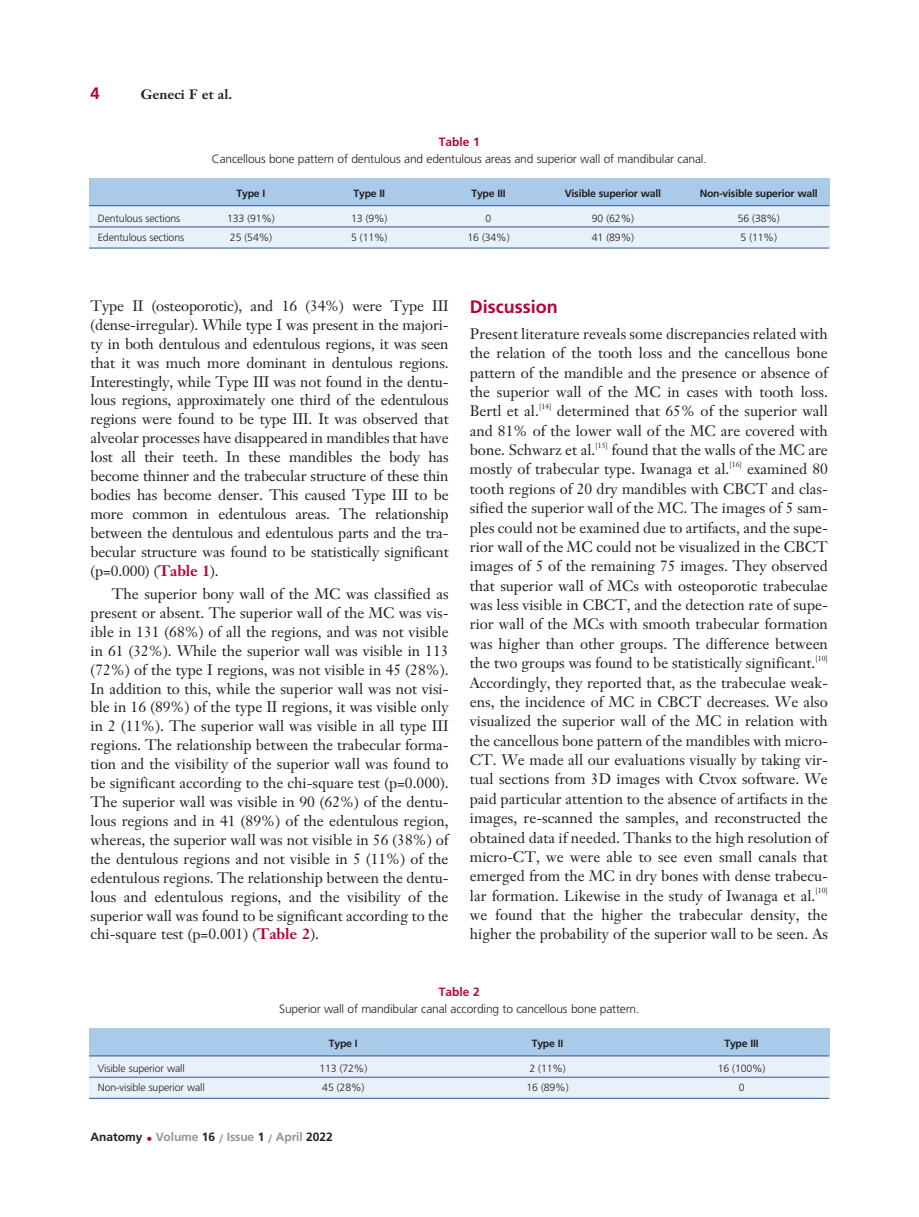
<style>
.page{position:relative;width:919px;height:1217px;background:#fff}
.page>*{position:absolute;margin:0;border:0;box-sizing:border-box;transform-origin:0 0}
.t1{font:700 18px "Frutiger";color:#b30437}
.t2{font:700 16.5px "Frutiger";color:#b30437}
.t3{font:15px/18.9px "Janson Text";color:#231f20;text-align:justify}
.t4{font:700 13.5px "Janson Text";color:#231f20}
.t5{font:300 12px "Frutiger";letter-spacing:-.015em;color:#231f20}
.t6{font:700 12px "Frutiger";letter-spacing:-.01em;color:#939598}
.t7{font:700 12px "Frutiger";color:#b30437}
.t8{font:300 10.5px "Frutiger";letter-spacing:-.01em;color:#231f20}
.t9{font:700 10.5px "Frutiger";letter-spacing:-.02em;color:#231f20}
.t10{font:7.5px "Janson Text";color:#231f20}
.s1{font-weight:700;color:#b30437}
.s2{color:#231f20}
.s3{color:#b30437}
</style>
<div class="page">
<div style="left:89px;top:204px;width:740px;height:44px;background:#e8f1f9"></div>
<div style="left:89px;top:178px;width:740px;height:28px;background:#aacaea"></div>
<hr style="left:89px;top:247px;width:740px;height:1px;background:#305691">
<hr style="left:89px;top:226px;width:740px;height:1px;background:#305691">
<hr style="left:89px;top:205px;width:740px;height:1px;background:#305691">
<div style="left:89px;top:1054px;width:740px;height:44px;background:#e8f1f9"></div>
<div style="left:89px;top:1028px;width:740px;height:27px;background:#aacaea"></div>
<hr style="left:89px;top:1097px;width:740px;height:1px;background:#305691">
<hr style="left:89px;top:1076px;width:740px;height:1px;background:#305691">
<hr style="left:89px;top:1055px;width:740px;height:1px;background:#305691">
<p class="t2" style="left:91px;top:87px;width:11px">4</p>
<p class="t4" style="left:141px;top:89px;width:93px">Geneci F et al.</p>
<p class="t7" style="left:438px;top:137px;width:43px">Table 1</p>
<p class="t5" style="left:212px;top:154px;width:496px">Cancellous bone pattern of dentulous and edentulous areas and superior wall of mandibular canal.</p>
<p class="t9" style="left:236px;top:189px;width:30px">Type I</p>
<p class="t9" style="left:353px;top:189px;width:33px">Type II</p>
<p class="t9" style="left:471px;top:189px;width:36px">Type III</p>
<p class="t9" style="left:564px;top:189px;width:98px">Visible superior wall</p>
<p class="t9" style="left:699px;top:189px;width:120px">Non-visible superior wall</p>
<p class="t8" style="left:98px;top:214px;width:84px">Dentulous sections</p>
<p class="t8" style="left:227px;top:214px;width:49px">133 (91%)</p>
<p class="t8" style="left:351px;top:214px;width:38px">13 (9%)</p>
<p class="t8" style="left:485px;top:214px;width:7px">0</p>
<p class="t8" style="left:592px;top:214px;width:44px">90 (62%)</p>
<p class="t8" style="left:737px;top:214px;width:44px">56 (38%)</p>
<p class="t8" style="left:98px;top:233px;width:88px">Edentulous sections</p>
<p class="t8" style="left:230px;top:233px;width:44px">25 (54%)</p>
<p class="t8" style="left:351px;top:233px;width:38px">5 (11%)</p>
<p class="t8" style="left:467px;top:233px;width:44px">16 (34%)</p>
<p class="t8" style="left:592px;top:233px;width:44px">41 (89%)</p>
<p class="t8" style="left:740px;top:233px;width:38px">5 (11%)</p>
<p class="t3" style="left:91px;top:298px;width:359px">Type II (osteoporotic), and 16 (34%) were Type III (dense-irregular). While type I was present in the majori&shy;ty in both dentulous and edentulous regions, it was seen that it was much more dominant in dentulous regions.<br>Interestingly, while Type III was not found in the dentu&shy;lous regions, approximately one third of the edentulous regions were found to be type III. It was observed that alveolar processes have disappeared in mandibles that have lost all their teeth. In these mandibles the body has become thinner and the trabecular structure of these thin bodies has become denser. This caused Type III to be more common in edentulous areas. The relationship between the dentulous and edentulous parts and the tra&shy;becular structure was found to be statistically significant (p=0.000) (<span class="s1">Table 1</span>).</p>
<p class="t3" style="left:91px;top:585px;width:359px;text-indent:21px">The superior bony wall of the MC was classified as present or absent. The superior wall of the MC was vis&shy;ible in 131 (68%) of all the regions, and was not visible in 61 (32%). While the superior wall was visible in 113 (72%) of the type I regions, was not visible in 45 (28%).<br>In addition to this, while the superior wall was not visi&shy;ble in 16 (89%) of the type II regions, it was visible only in 2 (11%). The superior wall was visible in all type III regions. The relationship between the trabecular forma&shy;tion and the visibility of the superior wall was found to be significant according to the chi-square test (p=0.000).<br>The superior wall was visible in 90 (62%) of the dentu&shy;lous regions and in 41 (89%) of the edentulous region, whereas, the superior wall was not visible in 56 (38%) of the dentulous regions and not visible in 5 (11%) of the edentulous regions. The relationship between the dentu&shy;lous and edentulous regions, and the visibility of the superior wall was found to be significant according to the chi-square test (p=0.001) (<span class="s1">Table 2</span>).</p>
<p class="t1" style="left:470px;top:299px;width:89px">Discussion</p>
<p class="t3" style="left:470px;top:325px;width:359px;line-height:19.4px">Present literature reveals some discrepancies related with the relation of the tooth loss and the cancellous bone pattern of the mandible and the presence or absence of the superior wall of the MC in cases with tooth loss.<br>Bertl et al.</p>
<p class="t10" style="left:539px;top:403px;width:14px">[14]</p>
<p class="t3" style="left:470px;top:403px;width:359px;line-height:19.4px;text-indent:87px">determined that 65% of the superior wall and 81% of the lower wall of the MC are covered with bone. Schwarz et al.</p>
<p class="t10" style="left:595px;top:442px;width:14px">[15]</p>
<p class="t3" style="left:470px;top:441px;width:359px;line-height:19.4px;text-indent:141px">found that the walls of the MC are mostly of trabecular type. Iwanaga et al.</p>
<p class="t10" style="left:729px;top:461px;width:14px">[16]</p>
<p class="t3" style="left:470px;top:461px;width:359px;line-height:19.4px;text-indent:277px">examined 80 tooth regions of 20 dry mandibles with CBCT and clas&shy;sified the superior wall of the MC. The images of 5 sam&shy;ples could not be examined due to artifacts, and the supe&shy;rior wall of the MC could not be visualized in the CBCT images of 5 of the remaining 75 images. They observed that superior wall of MCs with osteoporotic trabeculae was less visible in CBCT, and the detection rate of supe&shy;rior wall of the MCs with smooth trabecular formation was higher than other groups. The difference between the two groups was found to be statistically significant.</p>
<p class="t10" style="left:815px;top:655px;width:14px">[10]</p>
<p class="t3" style="left:470px;top:674px;width:359px;line-height:19.4px">Accordingly, they reported that, as the trabeculae weak&shy;ens, the incidence of MC in CBCT decreases. We also visualized the superior wall of the MC in relation with the cancellous bone pattern of the mandibles with micro-CT. We made all our evaluations visually by taking vir&shy;tual sections from 3D images with Ctvox software. We paid particular attention to the absence of artifacts in the images, re-scanned the samples, and reconstructed the obtained data if needed. Thanks to the high resolution of micro-CT, we were able to see even small canals that emerged from the MC in dry bones with dense trabecu&shy;lar formation. Likewise in the study of Iwanaga et al.</p>
<p class="t10" style="left:815px;top:887px;width:14px">[10]</p>
<p class="t3" style="left:470px;top:906px;width:359px;line-height:19.4px">we found that the higher the trabecular density, the higher the probability of the superior wall to be seen. As</p>
<p class="t7" style="left:438px;top:987px;width:43px">Table 2</p>
<p class="t5" style="left:279px;top:1003px;width:361px">Superior wall of mandibular canal according to cancellous bone pattern.</p>
<p class="t9" style="left:329px;top:1038px;width:30px">Type I</p>
<p class="t9" style="left:531px;top:1038px;width:33px">Type II</p>
<p class="t9" style="left:724px;top:1038px;width:36px">Type III</p>
<p class="t8" style="left:98px;top:1063px;width:88px">Visible superior wall</p>
<p class="t8" style="left:319px;top:1063px;width:49px">113 (72%)</p>
<p class="t8" style="left:529px;top:1063px;width:38px">2 (11%)</p>
<p class="t8" style="left:717px;top:1063px;width:49px">16 (100%)</p>
<p class="t8" style="left:98px;top:1082px;width:108px">Non-visible superior wall</p>
<p class="t8" style="left:322px;top:1082px;width:44px">45 (28%)</p>
<p class="t8" style="left:526px;top:1082px;width:44px">16 (89%)</p>
<p class="t8" style="left:738px;top:1082px;width:7px">0</p>
<p class="t6" style="left:91px;top:1132px;width:244px"><span class="s2">Anatomy</span> <span class="s3">•</span> Volume <span class="s2">16</span> / Issue <span class="s2">1</span> / April <span class="s2">2022</span></p>
</div>
